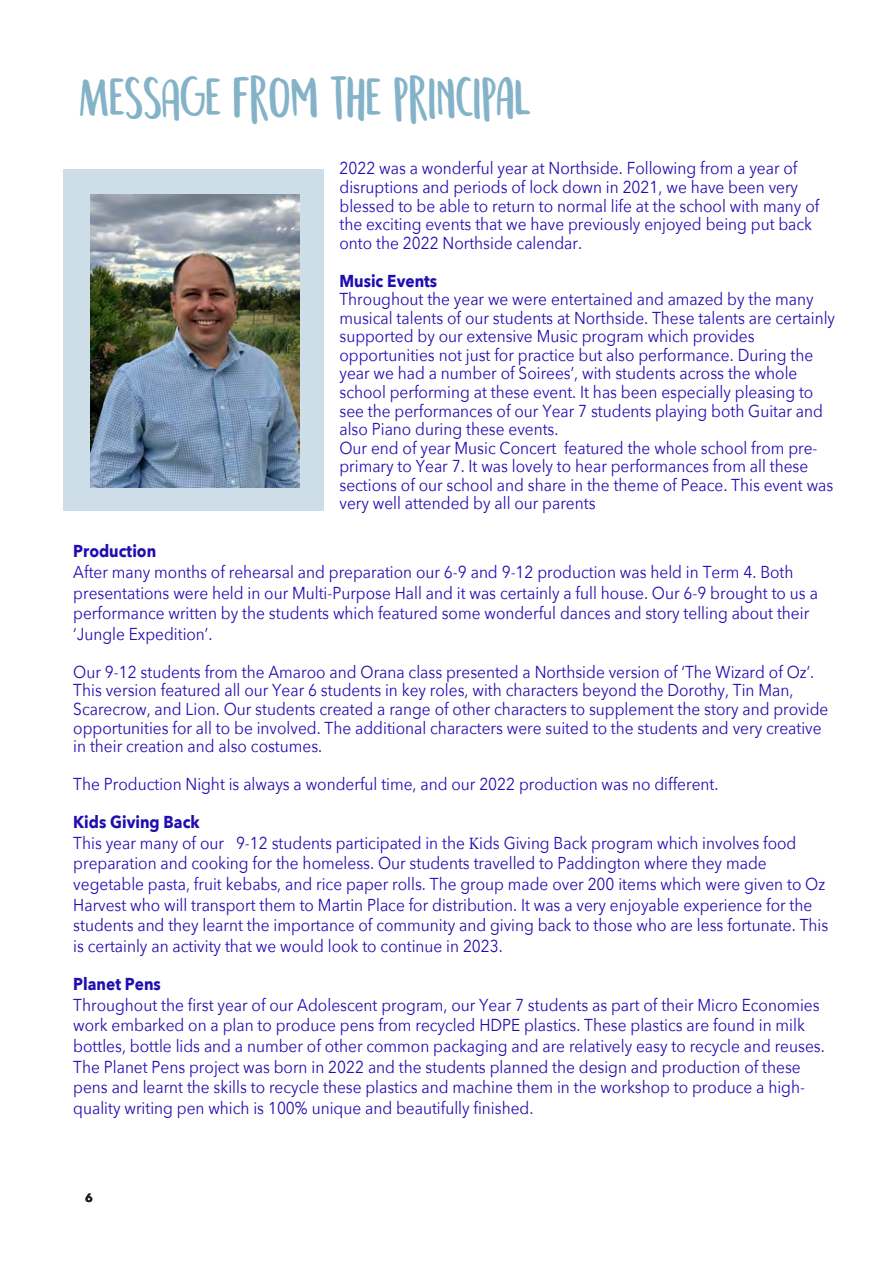
<style>
.page{position:relative;width:893px;height:1263px;background:#fff}
.page>*{position:absolute;margin:0;border:0;box-sizing:border-box;transform-origin:0 0}
.t1{font:46.5px "Semringah";color:#84b2c8;scale:.9 1}
.t2{font:17.25px/18.6px "Avenir Next";color:#210cb0;scale:.9 1}
.t3{font:700 17.25px "Avenir Next";color:#210cb0;scale:.9 1}
.SUBHEAD{font:700 12px "Avenir Next";color:#231f20}
.s1{font-weight:700}
.s2{font-family:"Minion Pro"}
</style>
<div class="page">
<div style="left:64px;top:169px;width:260px;height:342px;background:#cedee8"></div>
<img style="left:90px;top:194px;width:210px;height:293px">
<p class="t1" style="left:79px;top:75px;width:502px">MESSAGE FROM THE PRINCIPAL</p>
<p class="t2" style="left:339px;top:158px;width:535px">2022 was a wonderful year at Northside. Following from a year of disruptions and periods of lock down in 2021, we have been very blessed to be able to return to normal life at the school with many of the exciting events that we have previously enjoyed being put back onto the 2022 Northside calendar.</p>
<p class="t3" style="left:339px;top:266px;width:110px">Music Events</p>
<p class="t2" style="left:339px;top:289px;width:552px">Throughout the year we were entertained and amazed by the many musical talents of our students at Northside. These talents are certainly supported by our extensive Music program which provides opportunities not just for practice but also performance. During the year we had a number of Soirees’, with students across the whole school performing at these event. It has been especially pleasing to see the performances of our Year 7 students playing both Guitar and also Piano during these events.<br>Our end of year Music Concert featured the whole school from pre&shy;primary to Year 7. It was lovely to hear performances from all these sections of our school and share in the theme of Peace. This event was very well attended by all our parents</p>
<p class="t3" style="left:73px;top:536px;width:94px">Production</p>
<p class="t2" style="left:73px;top:561px;width:829px;line-height:20.7px">After many months of rehearsal and preparation our 6-9 and 9-12 production was held in Term 4. Both presentations were held in our Multi-Purpose Hall and it was certainly a full house. Our 6-9 brought to us a performance written by the students which featured some wonderful dances and story telling about their ‘Jungle Expedition’.</p>
<p class="t2" style="left:73px;top:662px;width:840px">Our 9-12 students from the Amaroo and Orana class presented a Northside version of ‘The Wizard of Oz’.<br>This version featured all our Year 6 students in key roles, with characters beyond the Dorothy, Tin Man, Scarecrow, and Lion. Our students created a range of other characters to supplement the story and provide opportunities for all to be involved. The additional characters were suited to the students and very creative in their creation and also costumes.</p>
<p class="t2" style="left:73px;top:774px;width:718px">The Production Night is always a wonderful time, and our 2022 production was no different.</p>
<p class="t2" style="left:73px;top:811px;width:840px;line-height:20.7px"><span class="s1">Kids Giving Back<br></span>This year many of our 9-12 students participated in the <span class="s2">K</span>ids Giving Back program which involves food preparation and cooking for the homeless. Our students travelled to Paddington where they made vegetable pasta, fruit kebabs, and rice paper rolls. The group made over 200 items which were given to Oz Harvest who will transport them to Martin Place for distribution. It was a very enjoyable experience for the students and they learnt the importance of community and giving back to those who are less fortunate. This is certainly an activity that we would look to continue in 2023.</p>
<p class="t3" style="left:73px;top:969px;width:99px">Planet Pens</p>
<p class="t2" style="left:73px;top:993px;width:836px;line-height:20.7px">Throughout the first year of our Adolescent program, our Year 7 students as part of their Micro Economies work embarked on a plan to produce pens from recycled HDPE plastics. These plastics are found in milk bottles, bottle lids and a number of other common packaging and are relatively easy to recycle and reuses.<br>The Planet Pens project was born in 2022 and the students planned the design and production of these pens and learnt the skills to recycle these plastics and machine them in the workshop to produce a high&shy;quality writing pen which is 100% unique and beautifully finished.</p>
<p class="SUBHEAD" style="left:85px;top:1187px;width:9px">6</p>
</div>
